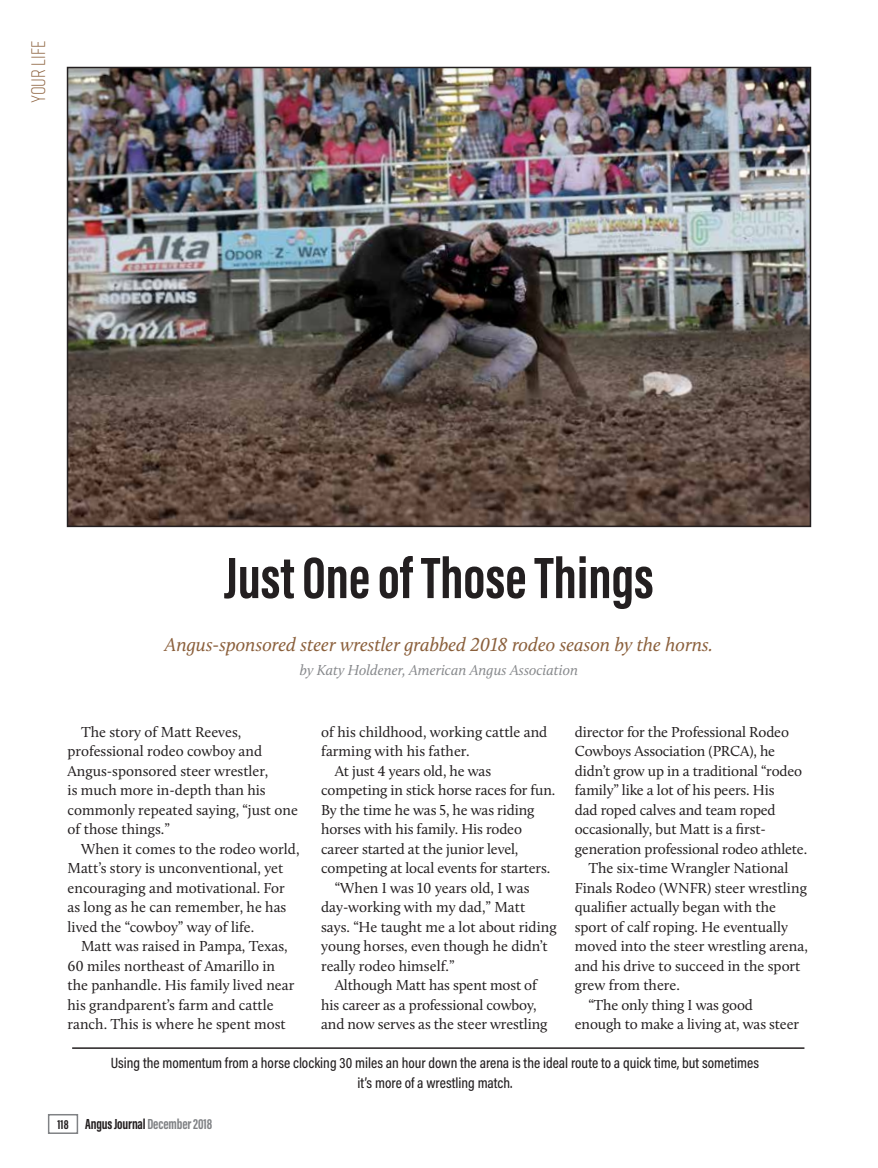
<style>
.page{position:relative;width:878px;height:1168px;background:#fff}
.page>*{position:absolute;margin:0;border:0;box-sizing:border-box;transform-origin:0 0}
.T2_Hed{font:700 60px "Acumin Pro Extra Cond";color:#231f20}
.T2_Deck{font:italic 19.5px "Calluna";color:#8b603c}
.t1{font:300 19.5px "Rift";color:#8b603c}
.Body_Text{font:15px/19.5px "Calluna";color:#231f20}
.Body_Text-2{font:500 15px/19.5px "Acumin Pro Cond";color:#231f20;text-align:center}
.T2_byline{font:italic 15px "Calluna";color:#87898c}
.t2{font:700 15px "Acumin Pro Extra Cond";letter-spacing:-.01em;color:#231f20}
.s1{font-size:13.5px}
.s2{color:#808285}
</style>
<div class="page">
<img style="left:70px;top:70px;width:738px;height:454px">
<div style="left:67px;top:67px;width:744px;height:460px;border:2px solid #231f20"></div>
<hr style="left:72px;top:1047px;width:732px;height:2px;background:#231f20">
<div style="left:48px;top:1114px;width:30px;height:20px;border:2px solid #808285"></div>
<h2 class="t1" style="left:25px;top:103px;width:64px;rotate:-90deg">Your Life</h2>
<p class="T2_Hed" style="left:224px;top:541px;width:431px">Just One of Those Things</p>
<p class="T2_Deck" style="left:165px;top:632px;width:549px">Angus-sponsored steer wrestler grabbed 2018 rodeo season by the horns.</p>
<p class="T2_byline" style="left:300px;top:660px;width:279px">by Katy Holdener, American Angus Association</p>
<p class="Body_Text" style="left:574px;top:722px;width:234px">director for the Professional Rodeo Cowboys Association (PRCA), he didn’t grow up in a traditional “rodeo family” like a lot of his peers. His<br>dad roped calves and team roped occasionally, but Matt is a first&shy;generation professional rodeo athlete.</p>
<p class="Body_Text" style="left:574px;top:858px;width:234px;text-indent:14px">The six-time Wrangler National<br>Finals Rodeo (WNFR) steer wrestling qualifier actually began with the sport of calf roping. He eventually moved into the steer wrestling arena, and his drive to succeed in the sport grew from there.</p>
<p class="Body_Text" style="left:574px;top:995px;width:226px;text-indent:14px">“The only thing I was good enough to make a living at, was steer</p>
<p class="Body_Text-2" style="left:111px;top:1053px;width:650px">Using the momentum from a horse clocking 30 miles an hour down the arena is the ideal route to a quick time, but sometimes it’s more of a wrestling match.</p>
<p class="t2" style="left:57px;top:1115px;width:156px"><span class="s1">118</span> Angus Journal <span class="s2">December 2018</span></p>
<p class="Body_Text" style="left:68px;top:722px;width:232px;text-indent:14px">The story of Matt Reeves, professional rodeo cowboy and<br>Angus-sponsored steer wrestler,<br>is much more in-depth than his commonly repeated saying, “just one of those things.”</p>
<p class="Body_Text" style="left:68px;top:839px;width:233px;text-indent:14px">When it comes to the rodeo world, Matt’s story is unconventional, yet encouraging and motivational. For as long as he can remember, he has lived the “cowboy” way of life.</p>
<p class="Body_Text" style="left:68px;top:936px;width:228px;text-indent:14px">Matt was raised in Pampa, Texas, 60 miles northeast of Amarillo in the panhandle. His family lived near his grandparent’s farm and cattle ranch. This is where he spent most</p>
<p class="Body_Text" style="left:321px;top:722px;width:228px">of his childhood, working cattle and farming with his father.</p>
<p class="Body_Text" style="left:321px;top:761px;width:236px;text-indent:14px">At just 4 years old, he was competing in stick horse races for fun.<br>By the time he was 5, he was riding horses with his family. His rodeo career started at the junior level, competing at local events for starters.</p>
<p class="Body_Text" style="left:321px;top:878px;width:237px;text-indent:14px">“When I was 10 years old, I was day-working with my dad,” Matt says. “He taught me a lot about riding young horses, even though he didn’t really rodeo himself.”</p>
<p class="Body_Text" style="left:321px;top:975px;width:228px;text-indent:14px">Although Matt has spent most of his career as a professional cowboy, and now serves as the steer wrestling</p>
</div>
